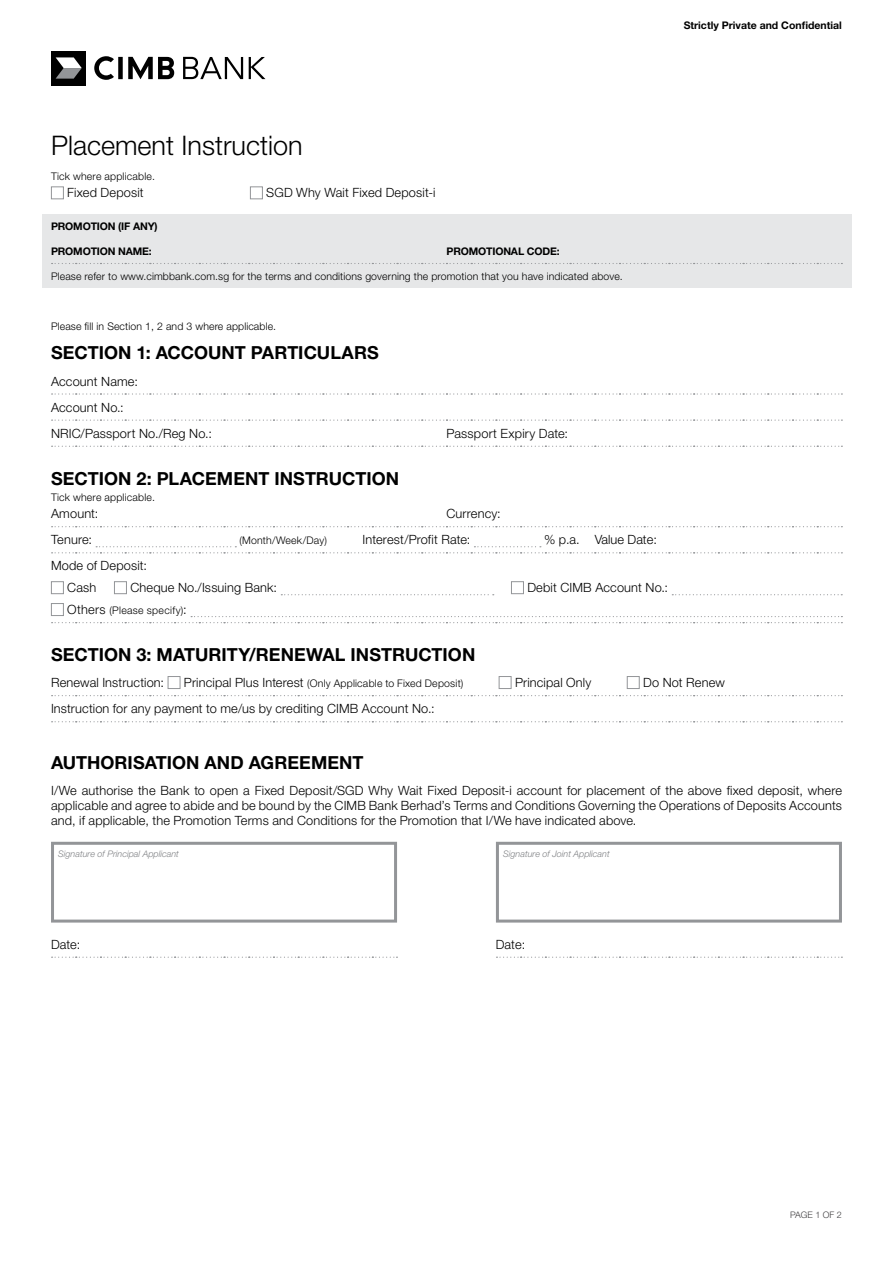
<style>
.page{position:relative;width:893px;height:1263px;background:#fff}
.page>*{position:absolute;margin:0;border:0;box-sizing:border-box;transform-origin:0 0}
.t1{font:300 27px "Helvetica Neue LT Std";color:#000}
.t2{font:700 18px "Helvetica Neue LT Std";color:#000}
.t3{font:300 12.75px/26.1px "Helvetica Neue LT Std";letter-spacing:.01em;color:#000}
.t4{font:300 10.5px "Helvetica Neue LT Std";letter-spacing:.01em;color:#000}
.t5{font:700 10.5px "Helvetica Neue LT Std";letter-spacing:-.015em;color:#000}
.t6{font:300 10.5px "Helvetica Neue LT Std";letter-spacing:.03em;color:#000}
.t7{font:italic 300 9px "Helvetica Neue LT Std";color:#808285}
.t8{font:300 9px "Helvetica Neue LT Std";color:#414042}
.s1{font-size:12.75px}
</style>
<div class="page">
<div style="left:51px;top:51px;width:34px;height:34px;background:#000"></div>
<svg style="left:56px;top:57px;width:26px;height:22px"></svg>
<svg style="left:94px;top:56px;width:80px;height:24px"></svg>
<svg style="left:183px;top:57px;width:60px;height:22px"></svg>
<svg style="left:249px;top:57px;width:16px;height:22px"></svg>
<div style="left:42px;top:215px;width:809px;height:73px;background:#e6e7e8"></div>
<svg style="left:52px;top:446px;width:790px;height:1px"></svg>
<svg style="left:52px;top:393px;width:790px;height:2px"></svg>
<svg style="left:52px;top:420px;width:790px;height:1px"></svg>
<svg style="left:52px;top:526px;width:790px;height:1px"></svg>
<svg style="left:52px;top:957px;width:345px;height:1px"></svg>
<svg style="left:496px;top:957px;width:346px;height:1px"></svg>
<svg style="left:52px;top:263px;width:790px;height:1px"></svg>
<svg style="left:52px;top:695px;width:790px;height:1px"></svg>
<svg style="left:52px;top:721px;width:790px;height:1px"></svg>
<div style="left:51px;top:186px;width:13px;height:13px;background:#fff;border:1px solid #939598"></div>
<div style="left:250px;top:186px;width:13px;height:13px;background:#fff;border:1px solid #939598"></div>
<svg style="left:52px;top:546px;width:790px;height:7px"></svg>
<div style="left:51px;top:581px;width:13px;height:13px;background:#fff;border:1px solid #939598"></div>
<div style="left:114px;top:581px;width:13px;height:13px;background:#fff;border:1px solid #939598"></div>
<svg style="left:281px;top:594px;width:213px;height:1px"></svg>
<div style="left:511px;top:581px;width:13px;height:13px;background:#fff;border:1px solid #939598"></div>
<svg style="left:672px;top:594px;width:170px;height:1px"></svg>
<div style="left:51px;top:603px;width:13px;height:13px;background:#fff;border:1px solid #939598"></div>
<svg style="left:52px;top:616px;width:790px;height:7px"></svg>
<div style="left:168px;top:676px;width:12px;height:13px;background:#fff;border:1px solid #939598"></div>
<div style="left:499px;top:676px;width:12px;height:13px;background:#fff;border:1px solid #939598"></div>
<div style="left:627px;top:676px;width:13px;height:13px;background:#fff;border:1px solid #939598"></div>
<div style="left:51px;top:842px;width:346px;height:80px;border:3px solid #939598"></div>
<div style="left:496px;top:842px;width:346px;height:80px;border:3px solid #939598"></div>
<h1 class="t1" style="left:51px;top:129px;width:253px">Placement Instruction</h1>
<p class="t4" style="left:51px;top:170px;width:105px">Tick where applicable.</p>
<p class="t3" style="left:67px;top:180px;width:78px">Fixed Deposit</p>
<p class="t3" style="left:266px;top:180px;width:171px">SGD Why Wait Fixed Deposit-i</p>
<p class="t5" style="left:51px;top:220px;width:108px">PROMOTION (IF ANY)</p>
<p class="t5" style="left:51px;top:245px;width:102px">PROMOTION NAME:</p>
<p class="t5" style="left:446px;top:245px;width:115px">PROMOTIONAL CODE:</p>
<p class="t4" style="left:51px;top:269px;width:573px">Please refer to www.cimbbank.com.sg for the terms and conditions governing the promotion that you have indicated above.</p>
<p class="t4" style="left:51px;top:319px;width:227px">Please fill in Section 1, 2 and 3 where applicable.</p>
<h2 class="t2" style="left:51px;top:342px;width:329px">SECTION 1: ACCOUNT PARTICULARS</h2>
<p class="t3" style="left:51px;top:368px;width:162px">Account Name:<br>Account No.:<br>NRIC/Passport No./Reg No.:</p>
<p class="t3" style="left:446px;top:420px;width:123px">Passport Expiry Date:</p>
<p class="t5" style="left:684px;top:19px;width:160px">Strictly Private and Confidential</p>
<h2 class="t2" style="left:51px;top:467px;width:350px">SECTION 2: PLACEMENT INSTRUCTION</h2>
<p class="t4" style="left:51px;top:490px;width:105px">Tick where applicable.</p>
<p class="t3" style="left:51px;top:500px;width:49px">Amount:</p>
<p class="t3" style="left:446px;top:500px;width:56px">Currency:</p>
<p class="t3" style="left:51px;top:526px;width:42px">Tenure:</p>
<p class="t4" style="left:239px;top:534px;width:89px">(Month/Week/Day)</p>
<p class="t3" style="left:363px;top:526px;width:109px">Interest/Profit Rate:</p>
<p class="t3" style="left:544px;top:526px;width:114px">% p.a. Value Date:</p>
<p class="t3" style="left:67px;top:555px;width:81px;line-height:21.9px;text-indent:-16px">Mode of Deposit:<br>Cash</p>
<p class="t3" style="left:130px;top:574px;width:148px">Cheque No./Issuing Bank:</p>
<p class="t3" style="left:527px;top:574px;width:142px">Debit CIMB Account No.:</p>
<p class="t6" style="left:67px;top:604px;width:121px"><span class="s1">Others</span> (Please specify)<span class="s1">:</span></p>
<h2 class="t2" style="left:51px;top:643px;width:426px">SECTION 3: MATURITY/RENEWAL INSTRUCTION</h2>
<p class="t3" style="left:51px;top:669px;width:115px">Renewal Instruction:</p>
<p class="t4" style="left:184px;top:677px;width:281px"><span class="s1">Principal Plus Interest</span> (Only Applicable to Fixed Deposit)</p>
<p class="t3" style="left:515px;top:669px;width:78px">Principal Only</p>
<p class="t3" style="left:643px;top:669px;width:83px">Do Not Renew</p>
<p class="t3" style="left:51px;top:695px;width:385px">Instruction for any payment to me/us by crediting CIMB Account No.:</p>
<h2 class="t2" style="left:51px;top:751px;width:314px">AUTHORISATION AND AGREEMENT</h2>
<p class="t3" style="left:51px;top:782px;width:792px;line-height:15px;text-align:justify">I/We authorise the Bank to open a Fixed Deposit/SGD Why Wait Fixed Deposit-i account for placement of the above fixed deposit, where applicable and agree to abide and be bound by the CIMB Bank Berhad’s Terms and Conditions Governing the Operations of Deposits Accounts and, if applicable, the Promotion Terms and Conditions for the Promotion that I/We have indicated above.</p>
<p class="t7" style="left:58px;top:849px;width:122px">Signature of Principal Applicant</p>
<p class="t7" style="left:503px;top:849px;width:108px">Signature of Joint Applicant</p>
<p class="t3" style="left:51px;top:931px;width:31px">Date:</p>
<p class="t3" style="left:496px;top:931px;width:31px">Date:</p>
<p class="t8" style="left:790px;top:1210px;width:53px">PAGE 1 OF 2</p>
</div>
